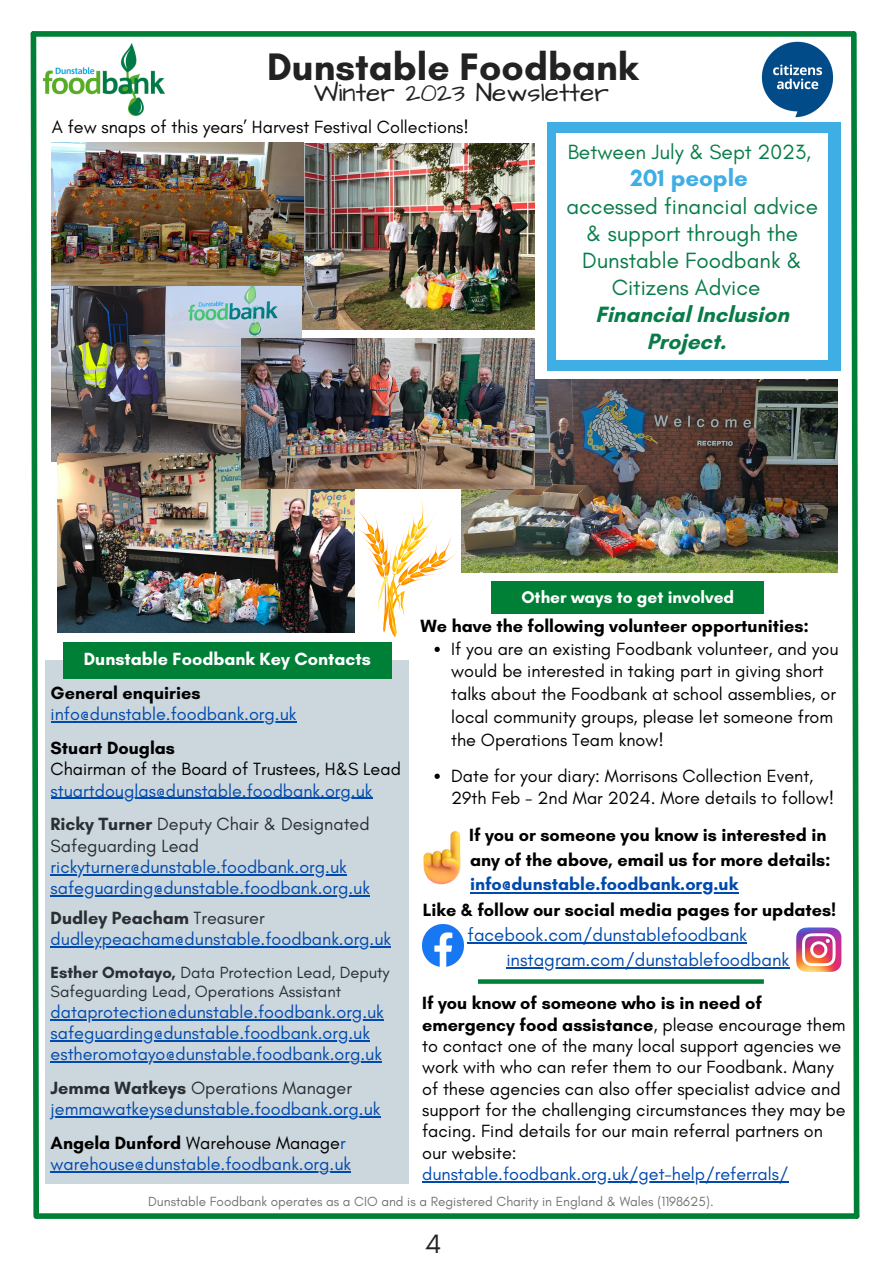
<style>
.page{position:relative;width:893px;height:1264px;background:#fff}
.page>*{position:absolute;margin:0;border:0;box-sizing:border-box;transform-origin:0 0}
.t1{font:700 39px "Glacial Indifference";color:#222}
.t2{font:27px "Glacial Indifference";color:#222}
.t3{font:26.25px "Architects Daughter";color:#222}
.t4{font:700 24px "Glacial Indifference";color:#3eaee5}
.t5{font:22.5px/27px "Glacial Indifference";color:#087c48;text-align:center}
.t6{font:700 22.5px/27px "Glacial Indifference";color:#087c48;text-align:center}
.t7{font:21px "Glacial Indifference";color:#087c48}
.t8{font:18.6px "Glacial Indifference";color:#004aad}
.t9{font:18px/21.3px "Glacial Indifference";color:#000}
.t10{font:18px "Glacial Indifference";color:#004aad}
.t11{font:700 18px "Glacial Indifference";color:#000}
.t12{font:18px/21.3px "Glacial Indifference";color:#292f33}
.t13{font:700 18px "Glacial Indifference";color:#004aad}
.t14{font:700 18px "Glacial Indifference";color:#fff}
.t15{font:700 18px "Glacial Indifference";color:#292f33}
.t16{font:700 17.25px "Glacial Indifference";color:#fff}
.t17{font:16.5px/19.4px "Glacial Indifference";color:#292f33}
.t18{font:13.5px "Glacial Indifference";color:#737373}
.s1{font-weight:700}
.s2{font-weight:400}
.s3{color:#004aad}
</style>
<div class="page">
<div style="left:37px;top:1213px;width:819px;height:5px;background:#008037"></div>
<div style="left:33px;top:31px;width:820px;height:6px;background:#008037"></div>
<svg style="left:30px;top:31px;width:12px;height:1188px"></svg>
<svg style="left:848px;top:31px;width:12px;height:1188px"></svg>
<svg style="left:478px;top:979px;width:285px;height:4px"></svg>
<div style="left:45px;top:660px;width:364px;height:523px;background:#ccd6dd"></div>
<img style="left:422px;top:924px;width:41px;height:42px">
<img style="left:796px;top:927px;width:46px;height:45px">
<hr style="left:467px;top:942px;width:280px;height:1px;background:#004aad">
<hr style="left:506px;top:966px;width:283px;height:2px;background:#004aad">
<svg style="left:434px;top:646px;width:6px;height:6px"></svg>
<svg style="left:434px;top:773px;width:6px;height:6px"></svg>
<svg style="left:470px;top:892px;width:15px;height:1px"></svg>
<hr style="left:485px;top:891px;width:253px;height:2px;background:#004aad">
<img style="left:423px;top:831px;width:38px;height:54px">
<div style="left:491px;top:581px;width:272px;height:33px;background:#008037"></div>
<div style="left:63px;top:642px;width:328px;height:36px;background:#008037"></div>
<img style="left:43px;top:43px;width:122px;height:72px">
<hr style="left:51px;top:721px;width:245px;height:1px;background:#004aad">
<hr style="left:51px;top:797px;width:321px;height:2px;background:#004aad">
<hr style="left:51px;top:874px;width:296px;height:1px;background:#004aad">
<hr style="left:51px;top:895px;width:319px;height:1px;background:#004aad">
<hr style="left:51px;top:946px;width:340px;height:1px;background:#004aad">
<hr style="left:51px;top:1019px;width:333px;height:1px;background:#004aad">
<hr style="left:51px;top:1040px;width:319px;height:1px;background:#004aad">
<hr style="left:51px;top:1061px;width:331px;height:1px;background:#004aad">
<hr style="left:51px;top:1116px;width:329px;height:1px;background:#004aad">
<hr style="left:51px;top:1171px;width:300px;height:1px;background:#004aad">
<hr style="left:422px;top:1181px;width:366px;height:1px;background:#004aad">
<svg style="left:351px;top:500px;width:106px;height:137px"></svg>
<img style="left:461px;top:380px;width:376px;height:192px">
<img style="left:301px;top:143px;width:233px;height:186px">
<img style="left:52px;top:285px;width:249px;height:177px">
<img style="left:58px;top:453px;width:297px;height:179px">
<img style="left:241px;top:338px;width:293px;height:151px">
<img style="left:52px;top:142px;width:252px;height:143px">
<div style="left:547px;top:122px;width:293px;height:249px;background:#3eaee5"></div>
<div style="left:556px;top:133px;width:272px;height:226px;background:#fff"></div>
<img style="left:761px;top:41px;width:73px;height:77px">
<p class="t1" style="left:267px;top:43px;width:372px">Dunstable Foodbank</p>
<p class="t3" style="left:314px;top:75px;width:296px">Winter 2023 Newsletter</p>
<p class="t9" style="left:52px;top:116px;width:418px">A few snaps of this years’ Harvest Festival Collections!</p>
<p class="t7" style="left:567px;top:139px;width:245px">Between July &amp; Sept 2023,</p>
<p class="t4" style="left:630px;top:163px;width:119px">201 people</p>
<p class="t5" style="left:566px;top:193px;width:253px">accessed financial advice &amp; support through the<br>Dunstable Foodbank &amp;<br>Citizens Advice</p>
<p class="t6" style="left:595px;top:301px;width:195px">Financial Inclusion<br>Project.</p>
<p class="t16" style="left:521px;top:587px;width:214px">Other ways to get involved</p>
<p class="t11" style="left:420px;top:614px;width:390px">We have the following volunteer opportunities:</p>
<p class="t9" style="left:451px;top:637px;width:389px;line-height:22.8px">If you are an existing Foodbank volunteer, and you would be interested in taking part in giving short talks about the Foodbank at school assemblies, or local community groups, please let someone from the Operations Team know!</p>
<p class="t9" style="left:451px;top:763px;width:384px;line-height:22.8px">Date for your diary: Morrisons Collection Event,<br>29th Feb - 2nd Mar 2024. More details to follow!</p>
<p class="t11" style="left:469px;top:824px;width:359px">If you or someone you know is interested in</p>
<p class="t11" style="left:470px;top:848px;width:362px">any of the above, email us for more details:</p>
<p class="t13" style="left:470px;top:873px;width:270px">info@dunstable.foodbank.org.uk</p>
<p class="t14" style="left:84px;top:648px;width:288px">Dunstable Foodbank Key Contacts</p>
<p class="t11" style="left:51px;top:682px;width:151px">General enquiries</p>
<p class="t10" style="left:51px;top:703px;width:247px">info@dunstable.foodbank.org.uk</p>
<p class="t11" style="left:51px;top:737px;width:126px">Stuart Douglas</p>
<p class="t9" style="left:51px;top:758px;width:352px">Chairman of the Board of Trustees, H&amp;S Lead</p>
<p class="t10" style="left:51px;top:779px;width:323px">stuartdouglas@dunstable.foodbank.org.uk</p>
<p class="t12" style="left:51px;top:813px;width:320px"><span class="s1">Ricky Turner</span> Deputy Chair &amp; Designated<br>Safeguarding Lead</p>
<p class="t10" style="left:51px;top:855px;width:297px">rickyturner@dunstable.foodbank.org.uk</p>
<p class="t10" style="left:51px;top:877px;width:321px">safeguarding@dunstable.foodbank.org.uk</p>
<p class="t15" style="left:51px;top:907px;width:215px">Dudley Peacham <span class="s2">Treasurer</span></p>
<p class="t10" style="left:51px;top:928px;width:342px">dudleypeacham@dunstable.foodbank.org.uk</p>
<p class="t17" style="left:51px;top:962px;width:340px"><span class="s1">Esther Omotayo,</span> Data Protection Lead, Deputy<br>Safeguarding Lead, Operations Assistant</p>
<p class="t10" style="left:51px;top:1000px;width:335px">dataprotection@dunstable.foodbank.org.uk</p>
<p class="t10" style="left:51px;top:1022px;width:321px">safeguarding@dunstable.foodbank.org.uk</p>
<p class="t10" style="left:51px;top:1043px;width:333px">estheromotayo@dunstable.foodbank.org.uk</p>
<p class="t12" style="left:51px;top:1077px;width:303px"><span class="s1">Jemma Watkeys</span> Operations Manager</p>
<p class="t10" style="left:51px;top:1098px;width:331px">jemmawatkeys@dunstable.foodbank.org.uk</p>
<p class="t9" style="left:51px;top:1132px;width:296px"><span class="s1">Angela Dunford</span> Warehouse Manage<span class="s3">r</span></p>
<p class="t10" style="left:51px;top:1153px;width:302px">warehouse@dunstable.foodbank.org.uk</p>
<p class="t18" style="left:148px;top:1192px;width:567px">Dunstable Foodbank operates as a CIO and is a Registered Charity in England &amp; Wales (1198625).</p>
<p class="t11" style="left:422px;top:899px;width:415px">Like &amp; follow our social media pages for updates!</p>
<p class="t8" style="left:467px;top:923px;width:281px">facebook.com/dunstablefoodbank</p>
<p class="t8" style="left:506px;top:948px;width:284px">instagram.com/dunstablefoodbank</p>
<p class="t11" style="left:422px;top:992px;width:341px">If you know of someone who is in need of</p>
<p class="t9" style="left:422px;top:1013px;width:425px"><span class="s1">emergency food assistance</span>, please encourage them to contact one of the many local support agencies we work with who can refer them to our Foodbank. Many of these agencies can also offer specialist advice and support for the challenging circumstances they may be facing. Find details for our main referral partners on our website:</p>
<p class="t10" style="left:422px;top:1163px;width:368px">dunstable.foodbank.org.uk/get-help/referrals/</p>
<p class="t2" style="left:425px;top:1227px;width:18px">4</p>
</div>
